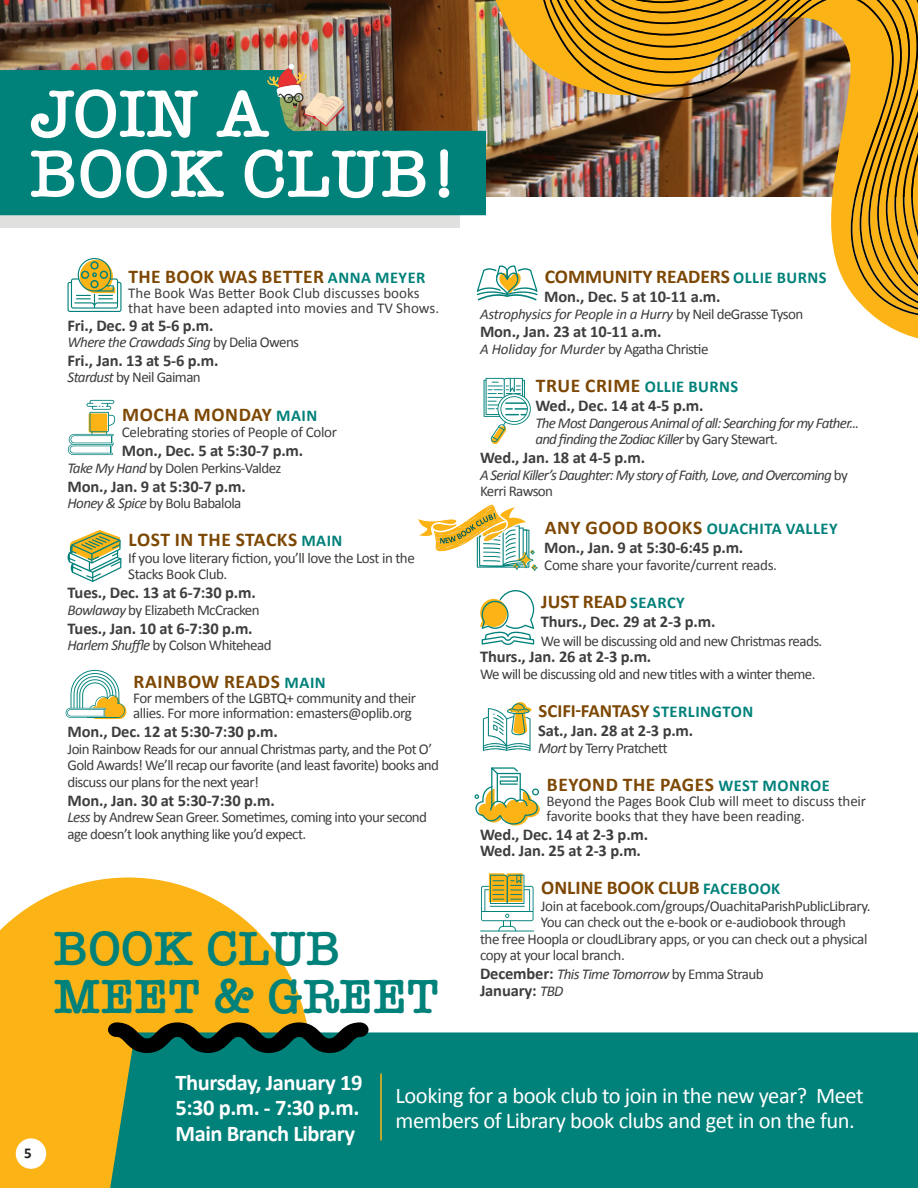
<style>
.page{position:relative;width:918px;height:1188px;background:#fff}
.page>*{position:absolute;margin:0;border:0;box-sizing:border-box;transform-origin:0 0}
.t1{font:600 68.85px/60px "American Typewriter";letter-spacing:.01em;color:#fff}
.t2{font:600 49.5px/48px "American Typewriter";letter-spacing:.01em;color:#00817a}
.t3{font:22.5px/25.5px "Calibri";letter-spacing:-.02em;color:#fff}
.t4{font:700 22.5px/25.5px "Calibri";letter-spacing:-.02em;color:#fff}
.t5{font:700 19.5px "Calibri";letter-spacing:.02em;color:#7d4704}
.t6{font:700 19.5px "Calibri";color:#7d4704}
.t7{font:700 18.75px "Calibri";color:#7d4704}
.t8{font:700 16.5px/16.5px "Calibri";letter-spacing:-.01em;color:#3e3e3f}
.t9{font:700 16.5px "Calibri";letter-spacing:.03em;color:#00817a}
.t10{font:15px/16.5px "Calibri";letter-spacing:-.035em;color:#3e3e3f}
.t11{font:italic 15px/16.5px "Calibri";letter-spacing:-.05em;color:#3e3e3f}
.t12{font:15px/15px "Calibri";letter-spacing:-.01em;color:#3e3e3f}
.t13{font:15px/15px "Calibri";color:#3e3e3f}
.t14{font:italic 15px "Calibri";letter-spacing:-.02em;color:#3e3e3f}
.t15{font:italic 15px "Calibri";letter-spacing:-.01em;color:#3e3e3f}
.t16{font:700 15px "Calibri";color:#231f20}
.s1{font-size:16.5px;color:#00817a}
.s2{font-style:normal}
.s3{font-style:italic}
.s4{font-size:19.5px;color:#7d4704}
.s5{font-weight:700;font-style:normal;font-size:16.5px}
.s6{font-weight:400;font-style:italic;font-size:15px}
</style>
<div class="page">
<img style="left:0;top:0;width:477px;height:70px">
<svg style="left:68px;top:258px;width:54px;height:54px"></svg>
<hr style="left:480px;top:931px;width:54px;height:1px;background:#00817a">
<svg style="left:481px;top:873px;width:53px;height:58px"></svg>
<svg style="left:475px;top:767px;width:65px;height:59px"></svg>
<svg style="left:484px;top:378px;width:47px;height:66px"></svg>
<svg style="left:68px;top:400px;width:47px;height:55px"></svg>
<svg style="left:483px;top:702px;width:48px;height:49px"></svg>
<svg style="left:480px;top:590px;width:54px;height:55px"></svg>
<svg style="left:67px;top:530px;width:55px;height:52px"></svg>
<div style="left:0;top:97px;width:460px;height:131px;background:#e0e1df"></div>
<svg style="left:0;top:70px;width:477px;height:145px;background:#0d796f"></svg>
<img style="left:477px;top:0;width:441px;height:339px">
<svg style="left:66px;top:670px;width:60px;height:49px"></svg>
<svg style="left:418px;top:504px;width:120px;height:67px"></svg>
<svg style="left:0;top:878px;width:307px;height:310px;background:#fbbd36"></svg>
<div style="left:110px;top:1032px;width:808px;height:156px;background:#00817a"></div>
<hr style="left:380px;top:1074px;width:2px;height:66px;background:#fbb316">
<svg style="left:108px;top:1022px;width:261px;height:31px;background:#35462a"></svg>
<img style="left:267px;top:64px;width:78px;height:67px">
<div style="left:16px;top:1138px;width:30px;height:31px;background:#fff;border-radius:50%"></div>
<p class="t1" style="left:30px;top:82px;width:430px">JOIN A<br>BOOK CLUB!</p>
<p class="t5" style="left:129px;top:263px;width:298px">THE BOOK WAS BETTER <span class="s1">ANNA MEYER</span></p>
<p class="t13" style="left:128px;top:285px;width:312px">The Book Was Better Book Club discusses books that have been adapted into movies and TV Shows.</p>
<p class="t8" style="left:68px;top:316px;width:147px">Fri., Dec. 9 at 5-6 p.m.</p>
<p class="t11" style="left:68px;top:333px;width:233px">Where the Crawdads Sing <span class="s2">by Delia Owens</span></p>
<p class="t8" style="left:68px;top:352px;width:153px">Fri., Jan. 13 at 5-6 p.m.</p>
<p class="t10" style="left:68px;top:369px;width:135px"><span class="s3">Stardust</span> by Neil Gaiman</p>
<p class="t5" style="left:122px;top:400px;width:197px">MOCHA MONDAY <span class="s1">MAIN</span></p>
<p class="t10" style="left:122px;top:424px;width:217px">Celebrating stories of People of Color</p>
<p class="t8" style="left:122px;top:442px;width:183px">Mon., Dec. 5 at 5:30-7 p.m.</p>
<p class="t10" style="left:68px;top:459px;width:215px"><span class="s3">Take My Hand</span> by Dolen Perkins-Valdez</p>
<p class="t8" style="left:68px;top:477px;width:180px">Mon., Jan. 9 at 5:30-7 p.m.</p>
<p class="t10" style="left:68px;top:494px;width:175px"><span class="s3">Honey &amp; Spice</span> by Bolu Babalola</p>
<p class="t5" style="left:129px;top:526px;width:215px">LOST IN THE STACKS <span class="s1">MAIN</span></p>
<p class="t10" style="left:128px;top:549px;width:288px">If you love literary fiction, you’ll love the Lost in the<br>Stacks Book Club.</p>
<p class="t8" style="left:68px;top:584px;width:190px">Tues., Dec. 13 at 6-7:30 p.m.</p>
<p class="t10" style="left:68px;top:601px;width:194px"><span class="s3">Bowlaway</span> by Elizabeth McCracken</p>
<p class="t8" style="left:68px;top:619px;width:187px">Tues., Jan. 10 at 6-7:30 p.m.</p>
<p class="t10" style="left:68px;top:637px;width:206px"><span class="s3">Harlem Shuffle</span> by Colson Whitehead</p>
<p class="t5" style="left:134px;top:668px;width:194px">RAINBOW READS <span class="s1">MAIN</span></p>
<p class="t10" style="left:133px;top:691px;width:284px;line-height:15px">For members of the LGBTQ+ community and their allies. For more information: emasters@oplib.org</p>
<p class="t8" style="left:68px;top:723px;width:212px">Mon., Dec. 12 at 5:30-7:30 p.m.</p>
<p class="t10" style="left:68px;top:740px;width:373px">Join Rainbow Reads for our annual Christmas party, and the Pot O’<br>Gold Awards! We’ll recap our favorite (and least favorite) books and discuss our plans for the next year!</p>
<p class="t8" style="left:68px;top:792px;width:209px">Mon., Jan. 30 at 5:30-7:30 p.m.</p>
<p class="t10" style="left:68px;top:809px;width:361px"><span class="s3">Less</span> by Andrew Sean Greer. Sometimes, coming into your second age doesn’t look anything like you’d expect.</p>
<p class="t2" style="left:54px;top:923px;width:387px">BOOK CLUB<br>MEET &amp; GREET</p>
<p class="t6" style="left:545px;top:263px;width:283px">COMMUNITY READERS <span class="s1">OLLIE BURNS</span></p>
<p class="t8" style="left:544px;top:288px;width:178px">Mon., Dec. 5 at 10-11 a.m.</p>
<p class="t14" style="left:480px;top:303px;width:325px">Astrophysics for People in a Hurry <span class="s2">by Neil deGrasse Tyson</span></p>
<p class="t8" style="left:480px;top:323px;width:183px">Mon., Jan. 23 at 10-11 a.m.</p>
<p class="t15" style="left:480px;top:339px;width:230px">A Holiday for Murder <span class="s2">by Agatha Christie</span></p>
<p class="t9" style="left:536px;top:375px;width:204px"><span class="s4">TRUE CRIME</span> OLLIE BURNS</p>
<p class="t8" style="left:535px;top:397px;width:170px">Wed., Dec. 14 at 4-5 p.m.</p>
<p class="t11" style="left:535px;top:414px;width:325px">The Most Dangerous Animal of all: Searching for my Father... and finding the Zodiac Killer <span class="s2">by Gary Stewart.</span></p>
<p class="t8" style="left:480px;top:449px;width:167px">Wed., Jan. 18 at 4-5 p.m.</p>
<p class="t11" style="left:480px;top:466px;width:369px">A Serial Killer’s Daughter: My story of Faith, Love, and Overcoming <span class="s2">by<br>Kerri Rawson</span></p>
<p class="t9" style="left:545px;top:517px;width:294px"><span class="s4">ANY GOOD BOOKS</span> OUACHITA VALLEY</p>
<p class="t8" style="left:544px;top:539px;width:201px">Mon., Jan. 9 at 5:30-6:45 p.m.</p>
<p class="t10" style="left:544px;top:556px;width:234px">Come share your favorite/current reads.</p>
<p class="t6" style="left:541px;top:588px;width:145px">JUST READ <span class="s1">SEARCY</span></p>
<p class="t8" style="left:541px;top:613px;width:176px">Thurs., Dec. 29 at 2-3 p.m.</p>
<p class="t10" style="left:541px;top:632px;width:283px">We will be discussing old and new Christmas reads.</p>
<p class="t8" style="left:480px;top:648px;width:173px">Thurs., Jan. 26 at 2-3 p.m.</p>
<p class="t10" style="left:480px;top:665px;width:337px">We will be discussing old and new titles with a winter theme.</p>
<p class="t7" style="left:539px;top:698px;width:216px">SCIFI-FANTASY <span class="s1">STERLINGTON</span></p>
<p class="t8" style="left:538px;top:722px;width:157px">Sat., Jan. 28 at 2-3 p.m.</p>
<p class="t10" style="left:538px;top:739px;width:131px"><span class="s3">Mort</span> by Terry Pratchett</p>
<p class="t5" style="left:547px;top:771px;width:284px">BEYOND THE PAGES <span class="s1">WEST MONROE</span></p>
<p class="t12" style="left:547px;top:793px;width:321px">Beyond the Pages Book Club will meet to discuss their favorite books that they have been reading.</p>
<p class="t8" style="left:480px;top:825px;width:170px">Wed., Dec. 14 at 2-3 p.m.<br>Wed. Jan. 25 at 2-3 p.m.</p>
<p class="t6" style="left:541px;top:874px;width:241px">ONLINE BOOK CLUB <span class="s1">FACEBOOK</span></p>
<p class="t10" style="left:541px;top:897px;width:331px">Join at facebook.com/groups/OuachitaParishPublicLibrary.</p>
<p class="t10" style="left:541px;top:914px;width:307px">You can check out the e-book or e-audiobook through</p>
<p class="t10" style="left:480px;top:930px;width:389px">the free Hoopla or cloudLibrary apps, or you can check out a physical</p>
<p class="t10" style="left:480px;top:947px;width:146px">copy at your local branch.</p>
<p class="t11" style="left:480px;top:966px;width:285px"><span class="s5">December:</span> This Time Tomorrow <span class="s2">by Emma Straub</span></p>
<p class="t8" style="left:480px;top:982px;width:85px">January: <span class="s6">TBD</span></p>
<p class="t16" style="left:24px;top:1142px;width:9px">5</p>
<p class="t4" style="left:176px;top:1069px;width:188px">Thursday, January 19<br>5:30 p.m. - 7:30 p.m.<br>Main Branch Library</p>
<p class="t3" style="left:396px;top:1082px;width:470px">Looking for a book club to join in the new year? Meet members of Library book clubs and get in on the fun.</p>
</div>
